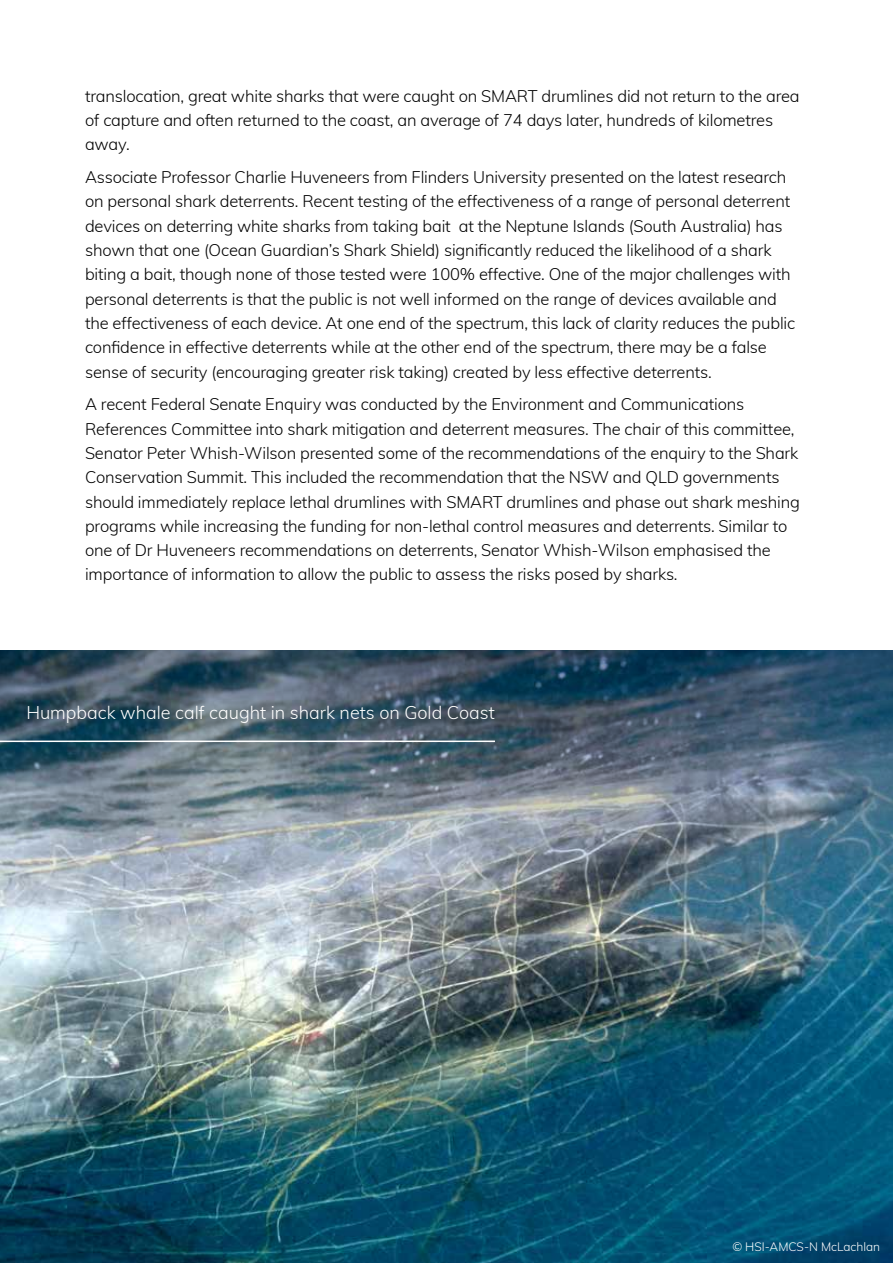
<style>
.page{position:relative;width:893px;height:1263px;background:#fff}
.page>*{position:absolute;margin:0;border:0;box-sizing:border-box;transform-origin:0 0}
.t1{font:300 18px "Muli";color:#fff}
.t2{font:300 16.5px/24.3px "Muli";letter-spacing:-.01em;color:#000}
.t3{font:300 12px "Muli";color:#fff}
</style>
<div class="page">
<img style="left:0;top:948px;width:893px;height:315px">
<img style="left:0;top:651px;width:893px;height:297px">
<hr style="left:0;top:740px;width:495px;height:2px;background:#fff">
<p class="t2" style="left:85px;top:83px;width:716px">translocation, great white sharks that were caught on SMART drumlines did not return to the area of capture and often returned to the coast, an average of 74 days later, hundreds of kilometres away.</p>
<p class="t2" style="left:85px;top:164px;width:712px">Associate Professor Charlie Huveneers from Flinders University presented on the latest research on personal shark deterrents. Recent testing of the effectiveness of a range of personal deterrent devices on deterring white sharks from taking bait at the Neptune Islands (South Australia) has shown that one (Ocean Guardian’s Shark Shield) significantly reduced the likelihood of a shark biting a bait, though none of those tested were 100% effective. One of the major challenges with personal deterrents is that the public is not well informed on the range of devices available and the effectiveness of each device. At one end of the spectrum, this lack of clarity reduces the public confidence in effective deterrents while at the other end of the spectrum, there may be a false sense of security (encouraging greater risk taking) created by less effective deterrents.</p>
<p class="t2" style="left:85px;top:391px;width:716px">A recent Federal Senate Enquiry was conducted by the Environment and Communications References Committee into shark mitigation and deterrent measures. The chair of this committee, Senator Peter Whish-Wilson presented some of the recommendations of the enquiry to the Shark Conservation Summit. This included the recommendation that the NSW and QLD governments should immediately replace lethal drumlines with SMART drumlines and phase out shark meshing programs while increasing the funding for non-lethal control measures and deterrents. Similar to one of Dr Huveneers recommendations on deterrents, Senator Whish-Wilson emphasised the importance of information to allow the public to assess the risks posed by sharks.</p>
<p class="t1" style="left:26px;top:700px;width:470px">Humpback whale calf caught in shark nets on Gold Coast</p>
<p class="t3" style="left:732px;top:1238px;width:149px">© HSI-AMCS-N McLachlan</p>
</div>
